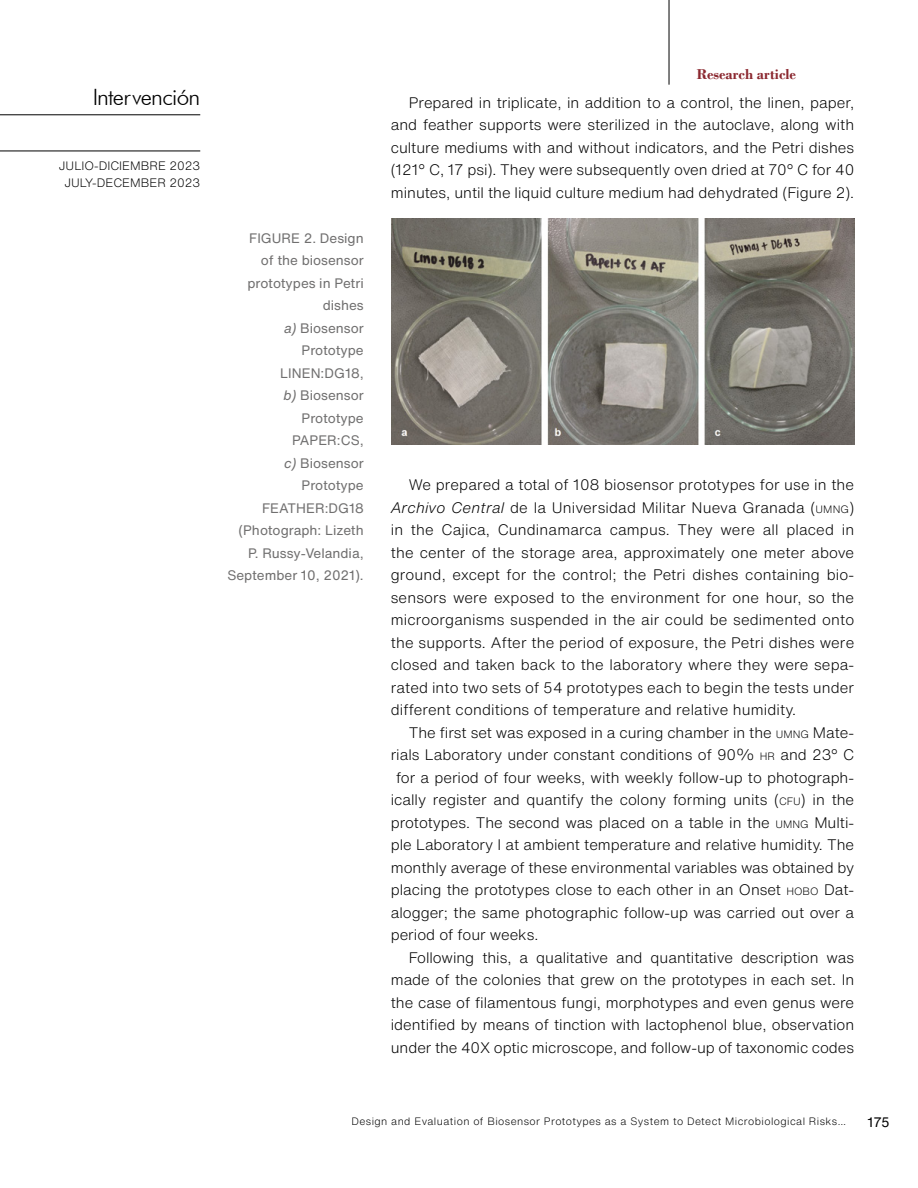
<style>
.page{position:relative;width:918px;height:1188px;background:#fff}
.page>*{position:absolute;margin:0;border:0;box-sizing:border-box;transform-origin:0 0}
.t1{font:300 22.5px "Futura BT";letter-spacing:-.03em;color:#000}
.t2{font:300 15px/22.5px "Helvetica Now Text";color:#000;text-align:justify}
.t3{font:700 15px "Bodoni";color:#8b2830}
.t4{font:13.5px/22.5px "Helvetica Now Text";color:#706f6f;text-align:right}
.t5{font:13.5px "Helvetica Now Text";color:#000}
.t6{font:300 12px/16.5px "Helvetica Now Text";color:#000;text-align:center}
.t7{font:300 10.5px "Helvetica Now Text";letter-spacing:.04em;color:#000}
.s1{font-style:italic}
.s2{font-size:10.5px}
</style>
<div class="page">
<hr style="left:0;top:115px;width:200px;height:1px;background:#000">
<hr style="left:0;top:151px;width:200px;height:1px;background:#000">
<hr style="left:669px;top:0;width:1px;height:85px;background:#000">
<img style="left:391px;top:219px;width:463px;height:225px">
<h1 class="t1" style="left:93px;top:83px;width:109px">Intervención</h1>
<p class="t6" style="left:59px;top:157px;width:143px">JULIO-DICIEMBRE 2023<br>JULY-DECEMBER 2023</p>
<p class="t4" style="left:227px;top:226px;width:138px">FIGURE 2. Design<br>of the biosensor prototypes in Petri dishes<br><span class="s1">a)</span> Biosensor<br>Prototype<br>LINEN:DG18,<br><span class="s1">b)</span> Biosensor<br>Prototype<br>PAPER:CS,<br><span class="s1">c)</span> Biosensor<br>Prototype<br>FEATHER:DG18 (Photograph: Lizeth<br>P. Russy-Velandia,<br>September 10, 2021).</p>
<p class="t3" style="left:697px;top:65px;width:101px">Research article</p>
<p class="t2" style="left:391px;top:90px;width:465px;text-indent:18px">Prepared in triplicate, in addition to a control, the linen, paper, and feather supports were sterilized in the autoclave, along with culture mediums with and without indicators, and the Petri dishes (121° C, 17 psi). They were subsequently oven dried at 70° C for 40 minutes, until the liquid culture medium had dehydrated (Figure 2).</p>
<p class="t2" style="left:391px;top:473px;width:465px;text-indent:18px">We prepared a total of 108 biosensor prototypes for use in the <span class="s1">Archivo Central</span> de la Universidad Militar Nueva Granada (<span class="s2">UMNG</span>) in the Cajica, Cundinamarca campus. They were all placed in the center of the storage area, approximately one meter above ground, except for the control; the Petri dishes containing bio&shy;sensors were exposed to the environment for one hour, so the microorganisms suspended in the air could be sedimented onto the supports. After the period of exposure, the Petri dishes were closed and taken back to the laboratory where they were sepa&shy;rated into two sets of 54 prototypes each to begin the tests under different conditions of temperature and relative humidity.</p>
<p class="t2" style="left:409px;top:720px;width:447px">The first set was exposed in a curing chamber in the <span class="s2">UMNG</span> Mate-</p>
<p class="t2" style="left:391px;top:743px;width:465px">rials Laboratory under constant conditions of 90% <span class="s2">HR</span> and 23° C</p>
<p class="t2" style="left:396px;top:765px;width:460px">for a period of four weeks, with weekly follow-up to photograph-</p>
<p class="t2" style="left:391px;top:788px;width:465px">ically register and quantify the colony forming units (<span class="s2">CFU</span>) in the</p>
<p class="t2" style="left:391px;top:810px;width:465px">prototypes. The second was placed on a table in the <span class="s2">UMNG</span> Multi-</p>
<p class="t2" style="left:391px;top:833px;width:465px">ple Laboratory I at ambient temperature and relative humidity. The</p>
<p class="t2" style="left:391px;top:855px;width:465px">monthly average of these environmental variables was obtained by</p>
<p class="t2" style="left:391px;top:878px;width:465px">placing the prototypes close to each other in an Onset <span class="s2">HOBO</span> Dat-</p>
<p class="t2" style="left:391px;top:900px;width:465px">alogger; the same photographic follow-up was carried out over a</p>
<p class="t2" style="left:391px;top:923px;width:149px">period of four weeks.</p>
<p class="t2" style="left:409px;top:945px;width:447px">Following this, a qualitative and quantitative description was</p>
<p class="t2" style="left:391px;top:968px;width:465px">made of the colonies that grew on the prototypes in each set. In</p>
<p class="t2" style="left:391px;top:990px;width:465px">the case of filamentous fungi, morphotypes and even genus were</p>
<p class="t2" style="left:391px;top:1013px;width:465px">identified by means of tinction with lactophenol blue, observation</p>
<p class="t2" style="left:391px;top:1035px;width:465px">under the 40X optic microscope, and follow-up of taxonomic codes</p>
<p class="t7" style="left:351px;top:1114px;width:496px">Design and Evaluation of Biosensor Prototypes as a System to Detect Microbiological Risks…</p>
<p class="t5" style="left:868px;top:1112px;width:24px">175</p>
</div>
